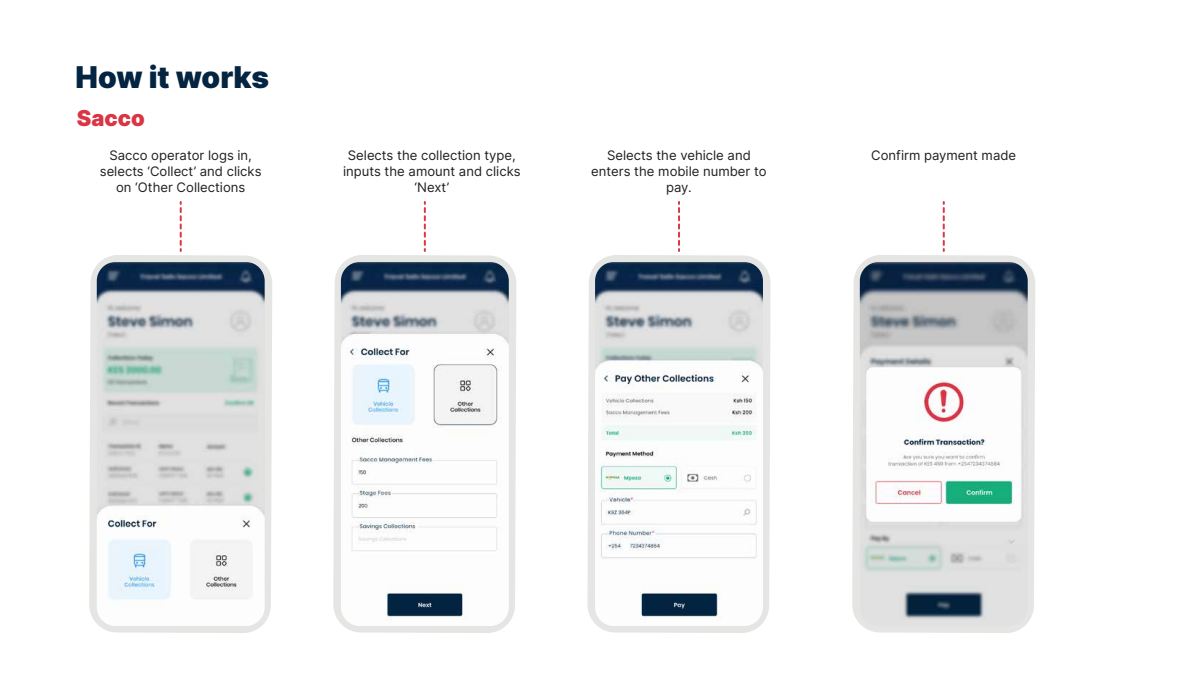
<style>
.page{position:relative;width:1191px;height:689px;background:#fff}
.page>*{position:absolute;margin:0;border:0;box-sizing:border-box;transform-origin:0 0}
.t1{font:900 30px "Inter";color:#032541}
.t2{font:900 21.9px "Inter";color:#db3545}
.t3{font:13.1px/15.7px "Inter";color:#221f1f;text-align:center}
</style>
<div class="page">
<svg style="left:333px;top:255px;width:183px;height:378px;fill:#e5e5e4"></svg>
<img style="left:341px;top:262px;width:168px;height:364px">
<svg style="left:424px;top:202px;width:2px;height:49px"></svg>
<svg style="left:89px;top:255px;width:183px;height:378px;fill:#e5e5e4"></svg>
<img style="left:97px;top:262px;width:168px;height:364px">
<svg style="left:180px;top:202px;width:2px;height:49px"></svg>
<svg style="left:587px;top:255px;width:183px;height:378px;fill:#e5e5e4"></svg>
<img style="left:595px;top:262px;width:168px;height:364px">
<svg style="left:678px;top:202px;width:2px;height:49px"></svg>
<svg style="left:852px;top:255px;width:183px;height:378px;fill:#e5e5e4"></svg>
<img style="left:859px;top:262px;width:168px;height:364px">
<svg style="left:942px;top:202px;width:2px;height:49px"></svg>
<h1 class="t1" style="left:75px;top:55px;width:195px">How it works</h1>
<h2 class="t2" style="left:77px;top:103px;width:69px">Sacco</h2>
<p class="t3" style="left:100px;top:147px;width:163px">Sacco operator logs in, selects ‘Collect’ and clicks on ‘Other Collections</p>
<p class="t3" style="left:591px;top:147px;width:177px">Selects the vehicle and enters the mobile number to pay.</p>
<p class="t3" style="left:871px;top:147px;width:146px">Confirm payment made</p>
<p class="t3" style="left:343px;top:147px;width:179px">Selects the collection type, inputs the amount and clicks ‘Next’</p>
</div>
